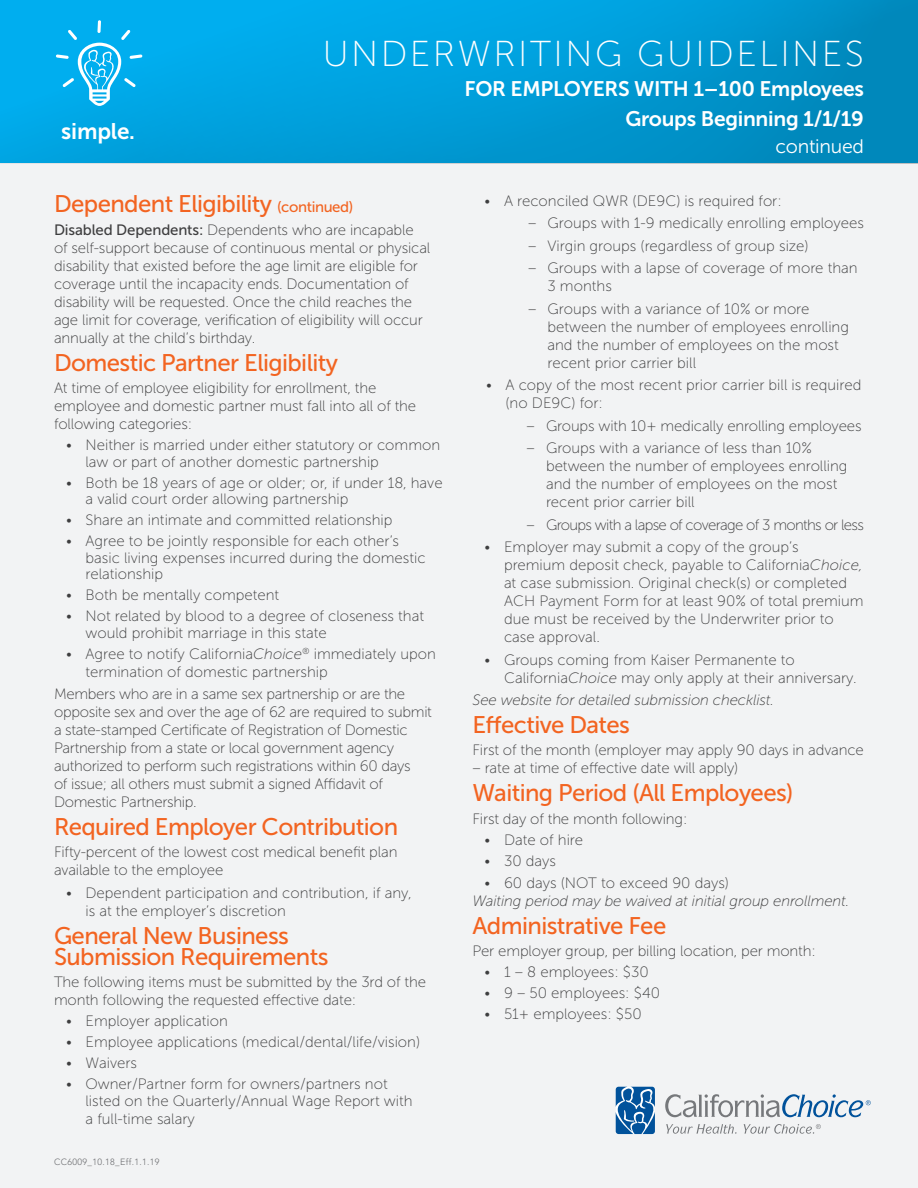
<style>
.page{position:relative;width:918px;height:1188px;background:#fff}
.page>*{position:absolute;margin:0;border:0;box-sizing:border-box;transform-origin:0 0}
.R_Page_Header{font:36px "Museo Sans 100";letter-spacing:.07em;color:#fff}
.Orange_Subhead_UG{font:24px/21px "Museo Sans 500";letter-spacing:-.025em;color:#f36421}
.t1{font:22.5px "Museo Sans 700";letter-spacing:-.01em;color:#fff}
.Right_Subheader{font:21px "Museo Sans 700";letter-spacing:-.015em;color:#fff}
.Right_thin_Subheader{font:19.5px "Museo Sans 300";letter-spacing:-.015em;color:#fff}
.bullets_UG{font:15px/18px "Museo Sans 100";color:#3e3e3f}
.Body_UG{font:15px/18px "Museo Sans 100";letter-spacing:-.01em;color:#3e3e3f}
.Body_UG-2{font:italic 15px "Museo Sans 100";letter-spacing:-.01em;color:#3e3e3f}
.bullets_UG-2{font:15px "Museo Sans 100";letter-spacing:-.045em;color:#3e3e3f}
.t2{font:300 9px "Avenir LT Std";letter-spacing:.04em;color:#6c6d70}
.s1{font-size:15px}
.s2{font-family:"Museo Sans 500"}
.s3{font-style:italic}
</style>
<div class="page">
<div style="left:0;top:107px;width:918px;height:1081px;background:#f2f3f4"></div>
<svg style="left:616px;top:1087px;width:39px;height:47px;background:#3776b0"></svg>
<svg style="left:666px;top:1124px;width:71px;height:10px"></svg>
<svg style="left:743px;top:1124px;width:78px;height:10px"></svg>
<svg style="left:665px;top:1094px;width:206px;height:23px"></svg>
<svg style="left:0;top:0;width:918px;height:163px;background:#009cd7"></svg>
<svg style="left:56px;top:20px;width:86px;height:86px;background:#25b8ef"></svg>
<h3 class="t1" style="left:61px;top:119px;width:75px">simple.</h3>
<p class="R_Page_Header" style="left:323px;top:35px;width:543px">UNDERWRITING GUIDELINES</p>
<p class="Right_Subheader" style="left:465px;top:77px;width:401px">FOR EMPLOYERS WITH 1–100 Employees</p>
<p class="Right_Subheader" style="left:625px;top:107px;width:240px">Groups Beginning 1/1/19</p>
<p class="Right_thin_Subheader" style="left:775px;top:136px;width:90px">continued</p>
<p class="Orange_Subhead_UG" style="left:54px;top:194px;width:301px">Dependent Eligibility <span class="s1">(continued)</span></p>
<p class="Body_UG" style="left:54px;top:221px;width:378px"><span class="s2">Disabled Dependents:</span> Dependents who are incapable of self-support because of continuous mental or physical disability that existed before the age limit are eligible for coverage until the incapacity ends. Documentation of disability will be requested. Once the child reaches the age limit for coverage, verification of eligibility will occur annually at the child’s birthday.</p>
<p class="Orange_Subhead_UG" style="left:54px;top:352px;width:286px">Domestic Partner Eligibility</p>
<p class="Body_UG" style="left:54px;top:379px;width:364px">At time of employee eligibility for enrollment, the employee and domestic partner must fall into all of the following categories:</p>
<p class="bullets_UG" style="left:86px;top:437px;width:356px;line-height:16.5px;text-indent:-20px">• Neither is married under either statutory or common law or part of another domestic partnership</p>
<p class="bullets_UG" style="left:86px;top:474px;width:359px;line-height:16.5px;text-indent:-20px">• Both be 18 years of age or older; or, if under 18, have a valid court order allowing partnership</p>
<p class="bullets_UG" style="left:66px;top:511px;width:328px">• Share an intimate and committed relationship</p>
<p class="bullets_UG" style="left:86px;top:533px;width:342px;line-height:16.5px;text-indent:-20px">• Agree to be jointly responsible for each other’s basic living expenses incurred during the domestic relationship</p>
<p class="bullets_UG" style="left:66px;top:586px;width:215px">• Both be mentally competent</p>
<p class="bullets_UG" style="left:86px;top:608px;width:340px;line-height:16.5px;text-indent:-20px">• Not related by blood to a degree of closeness that would prohibit marriage in this state</p>
<p class="bullets_UG" style="left:86px;top:645px;width:352px;text-indent:-20px">• Agree to notify California<span class="s3">Choice</span><sup>®</sup> immediately upon termination of domestic partnership</p>
<p class="Body_UG" style="left:54px;top:685px;width:380px">Members who are in a same sex partnership or are the opposite sex and over the age of 62 are required to submit a state-stamped Certificate of Registration of Domestic Partnership from a state or local government agency authorized to perform such registrations within 60 days<br>of issue; all others must submit a signed Affidavit of Domestic Partnership.</p>
<p class="Orange_Subhead_UG" style="left:54px;top:816px;width:346px">Required Employer Contribution</p>
<p class="Body_UG" style="left:54px;top:843px;width:345px">Fifty-percent of the lowest cost medical benefit plan available to the employee</p>
<p class="bullets_UG" style="left:86px;top:884px;width:328px;text-indent:-20px">• Dependent participation and contribution, if any, is at the employer’s discretion</p>
<p class="Orange_Subhead_UG" style="left:54px;top:925px;width:276px">General New Business<br>Submission Requirements</p>
<p class="Body_UG" style="left:54px;top:973px;width:373px">The following items must be submitted by the 3rd of the month following the requested effective date:</p>
<p class="bullets_UG" style="left:66px;top:1012px;width:163px">• Employer application</p>
<p class="bullets_UG" style="left:66px;top:1033px;width:356px">• Employee applications (medical/dental/life/vision)</p>
<p class="bullets_UG" style="left:66px;top:1054px;width:72px">• Waivers</p>
<p class="bullets_UG" style="left:86px;top:1076px;width:329px;line-height:16.5px;text-indent:-20px">• Owner/Partner form for owners/partners not listed on the Quarterly/Annual Wage Report with</p>
<p class="bullets_UG" style="left:86px;top:1110px;width:111px">a full-time salary</p>
<p class="t2" style="left:54px;top:1156px;width:107px">CC6009_10.18_Eff.1.1.19</p>
<p class="bullets_UG" style="left:484px;top:192px;width:299px">• A reconciled QWR (DE9C) is required for:</p>
<p class="bullets_UG" style="left:528px;top:214px;width:337px">– Groups with 1-9 medically enrolling employees</p>
<p class="bullets_UG" style="left:528px;top:237px;width:282px">– Virgin groups (regardless of group size)</p>
<p class="bullets_UG" style="left:548px;top:259px;width:312px;text-indent:-20px">– Groups with a lapse of coverage of more than<br>3 months</p>
<p class="bullets_UG" style="left:548px;top:300px;width:303px;text-indent:-20px">– Groups with a variance of 10% or more between the number of employees enrolling and the number of employees on the most recent prior carrier bill</p>
<p class="bullets_UG" style="left:506px;top:376px;width:357px;text-indent:-20px">• A copy of the most recent prior carrier bill is required (no DE9C) for:</p>
<p class="bullets_UG" style="left:526px;top:417px;width:337px">– Groups with 10+ medically enrolling employees</p>
<p class="bullets_UG" style="left:546px;top:439px;width:303px;text-indent:-20px">– Groups with a variance of less than 10% between the number of employees enrolling and the number of employees on the most recent prior carrier bill</p>
<p class="bullets_UG-2" style="left:526px;top:517px;width:339px">– Groups with a lapse of coverage of 3 months or less</p>
<p class="bullets_UG" style="left:504px;top:538px;width:361px;text-indent:-20px">• Employer may submit a copy of the group’s premium deposit check, payable to California<span class="s3">Choice, </span>at case submission. Original check(s) or completed ACH Payment Form for at least 90% of total premium due must be received by the Underwriter prior to case approval.</p>
<p class="bullets_UG" style="left:504px;top:651px;width:354px;text-indent:-20px">• Groups coming from Kaiser Permanente to<br>California<span class="s3">Choice</span> may only apply at their anniversary.</p>
<p class="Body_UG-2" style="left:472px;top:692px;width:303px">See website for detailed submission checklist.</p>
<p class="Orange_Subhead_UG" style="left:472px;top:714px;width:159px">Effective Dates</p>
<p class="Body_UG" style="left:472px;top:741px;width:393px">First of the month (employer may apply 90 days in advance</p>
<p class="Body_UG" style="left:472px;top:759px;width:267px">– rate at time of effective date will apply)</p>
<p class="Orange_Subhead_UG" style="left:472px;top:783px;width:322px">Waiting Period (All Employees)</p>
<p class="Body_UG" style="left:472px;top:810px;width:216px">First day of the month following:</p>
<p class="bullets_UG" style="left:484px;top:831px;width:100px">• Date of hire</p>
<p class="bullets_UG" style="left:484px;top:852px;width:73px">• 30 days</p>
<p class="bullets_UG" style="left:484px;top:874px;width:246px">• 60 days (NOT to exceed 90 days)</p>
<p class="Body_UG-2" style="left:472px;top:893px;width:378px">Waiting period may be waived at initial group enrollment.</p>
<p class="Orange_Subhead_UG" style="left:472px;top:915px;width:195px">Administrative Fee</p>
<p class="Body_UG" style="left:472px;top:942px;width:345px">Per employer group, per billing location, per month:</p>
<p class="bullets_UG" style="left:484px;top:963px;width:166px">• 1 – 8 employees: $30</p>
<p class="bullets_UG" style="left:484px;top:984px;width:177px">• 9 – 50 employees: $40</p>
<p class="bullets_UG" style="left:484px;top:1005px;width:159px">• 51+ employees: $50</p>
</div>
